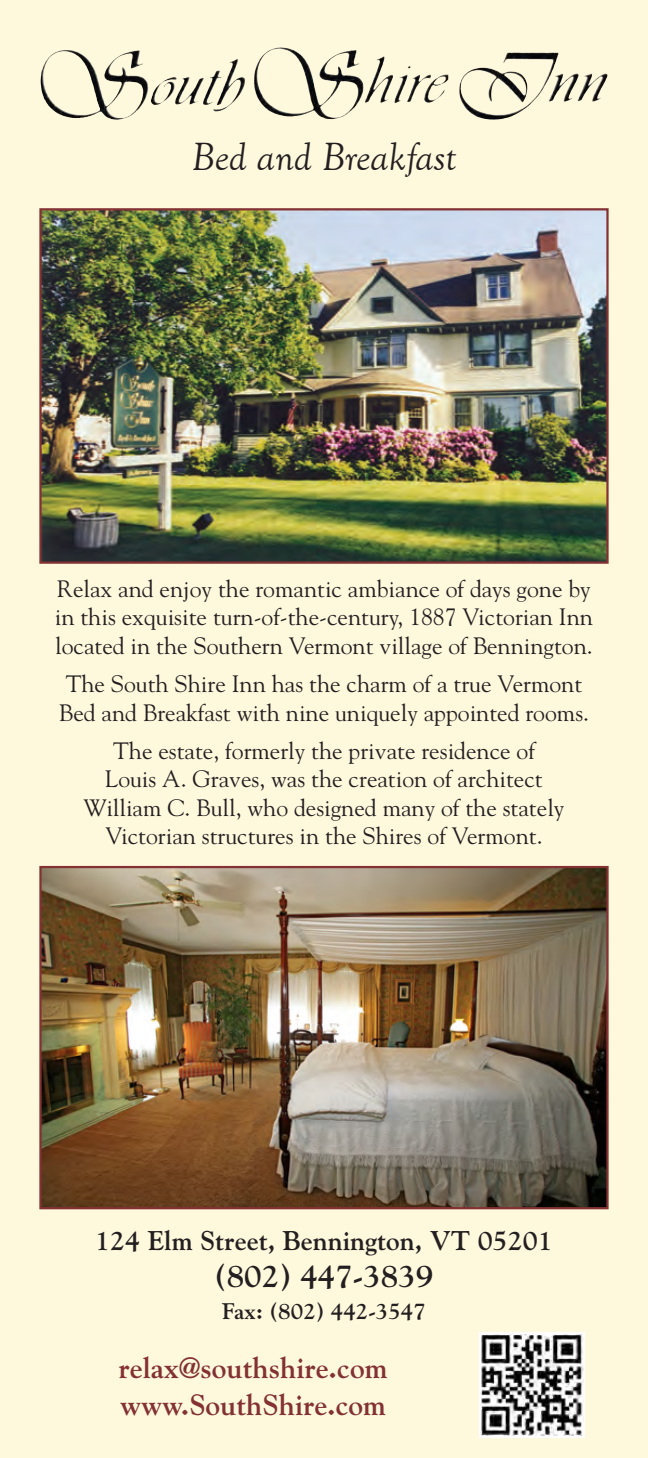
<style>
.page{position:relative;width:648px;height:1458px;background:#fef8dd}
.page>*{position:absolute;margin:0;border:0;box-sizing:border-box;transform-origin:0 0}
.t1{font:italic 40.5px "Goudy Old Style T";color:#231f20}
.t2{font:700 31.5px "Goudy";color:#231f20}
.t3{font:700 29.25px/37.1px "Goudy";color:#833133}
.t4{font:700 27px "Goudy";color:#231f20}
.t5{font:23.62px/28.3px "Goudy";color:#231f20;text-align:justify}
.t6{font:700 22.5px "Goudy";color:#231f20}
</style>
<div class="page">
<img style="left:42px;top:211px;width:564px;height:350px">
<div style="left:39px;top:208px;width:570px;height:356px;border:2px solid #833133"></div>
<img style="left:254px;top:48px;width:26px;height:47px">
<img style="left:42px;top:869px;width:564px;height:337px">
<div style="left:39px;top:866px;width:570px;height:343px;border:2px solid #833133"></div>
<div style="left:479px;top:1332px;width:106px;height:106px;background:#fff"></div>
<img style="left:480px;top:1335px;width:104px;height:101px">
<h1 class="t1" style="left:192px;top:134px;width:266px">Bed and Breakfast</h1>
<p class="t5" style="left:55px;top:574px;width:540px">Relax and enjoy the romantic ambiance of days gone by in this exquisite turn-of-the-century, 1887 Victorian Inn located in the Southern Vermont village of Bennington.</p>
<p class="t5" style="left:59px;top:669px;width:532px">The South Shire Inn has the charm of a true Vermont<br>Bed and Breakfast with nine uniquely appointed rooms.</p>
<p class="t5" style="left:84px;top:736px;width:482px;text-align:center">The estate, formerly the private residence of<br>Louis A. Graves, was the creation of architect William C. Bull, who designed many of the stately Victorian structures in the Shires of Vermont.</p>
<p class="t4" style="left:95px;top:1224px;width:459px">124 Elm Street, Bennington, VT 05201</p>
<h2 class="t2" style="left:215px;top:1258px;width:220px">(802) 447-3839</h2>
<p class="t6" style="left:222px;top:1298px;width:205px">Fax: (802) 442-3547</p>
<p class="t3" style="left:119px;top:1349px;width:270px">relax@southshire.com www.SouthShire.com</p>
</div>
